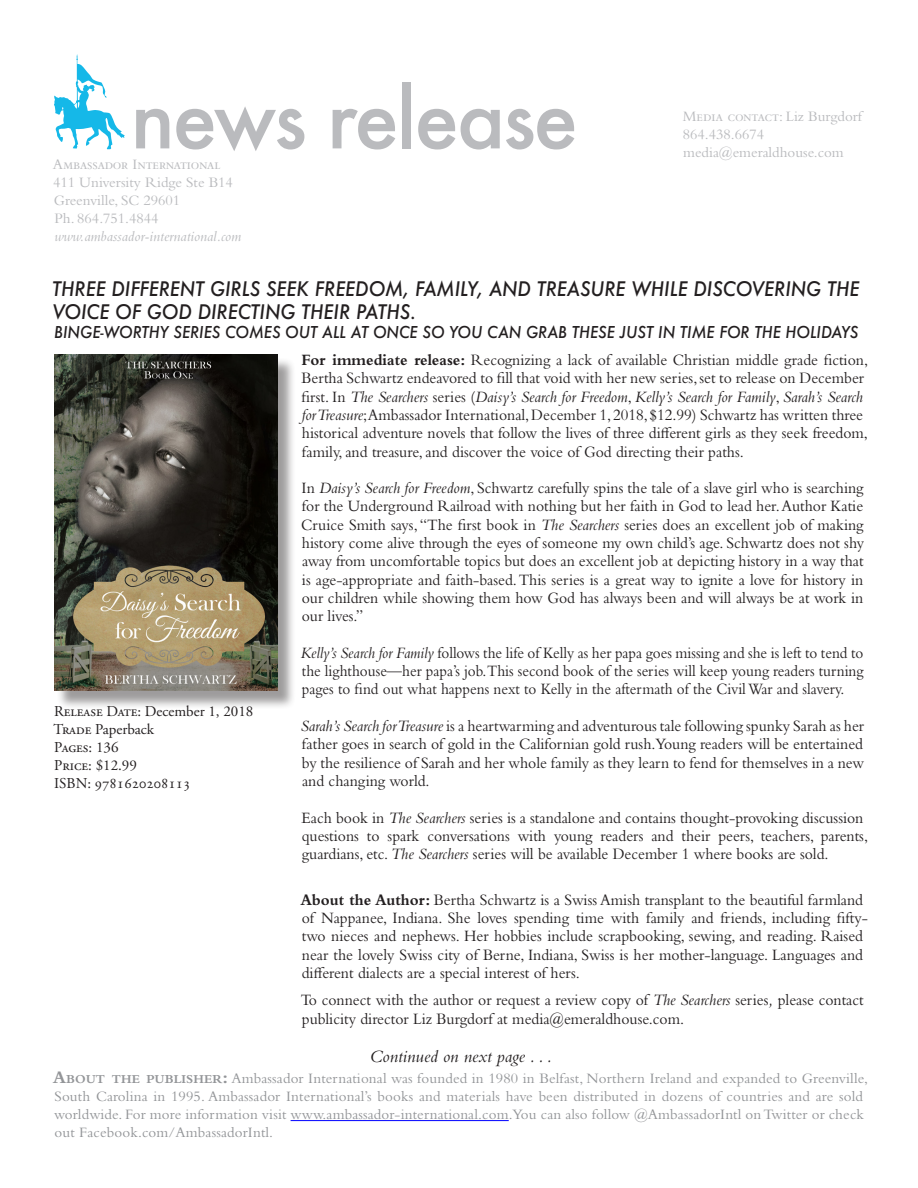
<style>
.page{position:relative;width:918px;height:1188px;background:#fff}
.page>*{position:absolute;margin:0;border:0;box-sizing:border-box;transform-origin:0 0}
.t1{font:500 81px "Futura";letter-spacing:-.03em;color:#babbbe}
.Main_Title{font:italic 500 19.5px/23.4px "Futura";color:#231f20;scale:.96 1}
.t2{font:italic 18px "Bembo Std";color:#231f20}
.News_Release_Main_Pa{font:16.5px/18.3px "Bembo Std";color:#231f20;scale:.95 1}
.News_Release_Main_Pa-2{font:16.5px/18.3px "Bembo Std";color:#231f20;text-align:justify;scale:.92 1}
.Main_Title-2{font:italic 500 15.9px "Futura";color:#231f20;scale:.96 1}
.t3{font:15px/18px "Bembo Std";letter-spacing:.01em;color:#939598}
.t4{font:15px "Bembo Std";color:#babbbe}
.t5{font:15px "Adobe Garamond Pro";color:#231f20}
.t6{font:italic 15px "Bembo Std";color:#babbbe}
.t7{font:15px "Bembo Std";letter-spacing:-.02em;color:#babbbe}
.s1{font-weight:700}
.s2{font-style:italic}
.s3{font-weight:700;font-size:18px}
.s4{font-weight:700;font-size:12.6px}
</style>
<div class="page">
<svg style="left:54px;top:54px;width:71px;height:95px"></svg>
<hr style="left:291px;top:1120px;width:218px;height:1px;background:#00f">
<div style="left:56px;top:357px;width:240px;height:353px;background:#231f20;opacity:.44"></div>
<img style="left:54px;top:355px;width:224px;height:336px">
<p class="t1" style="left:131px;top:63px;width:449px">news release</p>
<p class="t7" style="left:53px;top:155px;width:169px">Ambassador International</p>
<p class="t4" style="left:53px;top:173px;width:181px">411 University Ridge Ste B14</p>
<p class="t4" style="left:54px;top:191px;width:128px">Greenville, SC 29601</p>
<p class="t4" style="left:54px;top:209px;width:106px">Ph. 864.751.4844</p>
<p class="t6" style="left:54px;top:227px;width:188px">www.ambassador-international.com</p>
<p class="t4" style="left:683px;top:108px;width:181px">Media contact: Liz Burgdorf</p>
<p class="t4" style="left:683px;top:126px;width:83px">864.438.6674</p>
<p class="t4" style="left:683px;top:144px;width:160px">media@emeraldhouse.com</p>
<p class="Main_Title" style="left:52px;top:277px;width:842px">THREE DIFFERENT GIRLS SEEK FREEDOM, FAMILY, AND TREASURE WHILE DISCOVERING THE<br>VOICE OF GOD DIRECTING THEIR PATHS.</p>
<p class="Main_Title-2" style="left:54px;top:321px;width:839px">BINGE-WORTHY SERIES COMES OUT ALL AT ONCE SO YOU CAN GRAB THESE JUST IN TIME FOR THE HOLIDAYS</p>
<p class="t5" style="left:54px;top:702px;width:201px">Release Date: December 1, 2018</p>
<p class="t5" style="left:54px;top:720px;width:102px">Trade Paperback</p>
<p class="t5" style="left:54px;top:738px;width:66px">Pages: 136</p>
<p class="t5" style="left:54px;top:756px;width:84px">Price: $12.99</p>
<p class="t5" style="left:54px;top:774px;width:138px">ISBN: 9781620208113</p>
<p class="News_Release_Main_Pa" style="left:302px;top:350px;width:598px"><span class="s1">For immediate release:</span> Recognizing a lack of available Christian middle grade fiction, Bertha Schwartz endeavored to fill that void with her new series, set to release on December first. In <span class="s2">The Searchers</span> series (<span class="s2">Daisy’s Search for Freedom</span>, <span class="s2">Kelly’s Search for Family</span>, <span class="s2">Sarah’s Search for Treasure</span>;Ambassador International, December 1, 2018, $12.99) Schwartz has written three historical adventure novels that follow the lives of three different girls as they seek freedom, family, and treasure, and discover the voice of God directing their paths.</p>
<p class="News_Release_Main_Pa" style="left:301px;top:479px;width:594px;text-align:justify">In <span class="s2">Daisy’s Search for Freedom</span>, Schwartz carefully spins the tale of a slave girl who is searching for the Underground Railroad with nothing but her faith in God to lead her. Author Katie Cruice Smith says, “The first book in <span class="s2">The Searchers</span> series does an excellent job of making history come alive through the eyes of someone my own child’s age. Schwartz does not shy away from uncomfortable topics but does an excellent job at depicting history in a way that is age-appropriate and faith-based. This series is a great way to ignite a love for history in our children while showing them how God has always been and will always be at work in our lives.”</p>
<p class="News_Release_Main_Pa-2" style="left:300px;top:643px;width:614px"><span class="s2">Kelly’s Search for Family</span> follows the life of Kelly as her papa goes missing and she is left to tend to the lighthouse—her papa’s job.This second book of the series will keep young readers turning pages to find out what happens next to Kelly in the aftermath of the Civil War and slavery.</p>
<p class="News_Release_Main_Pa" style="left:301px;top:716px;width:595px;text-align:justify"><span class="s2">Sarah’s Search for Treasure</span> is a heartwarming and adventurous tale following spunky Sarah as her father goes in search of gold in the Californian gold rush.Young readers will be entertained by the resilience of Sarah and her whole family as they learn to fend for themselves in a new and changing world.</p>
<p class="News_Release_Main_Pa" style="left:302px;top:808px;width:598px">Each book in <span class="s2">The Searchers</span> series is a standalone and contains thought-provoking discussion questions to spark conversations with young readers and their peers, teachers, parents, guardians, etc. <span class="s2">The Searchers</span> series will be available December 1 where books are sold.</p>
<p class="News_Release_Main_Pa" style="left:300px;top:890px;width:599px"><span class="s1">About the Author:</span> Bertha Schwartz is a Swiss Amish transplant to the beautiful farmland of Nappanee, Indiana. She loves spending time with family and friends, including fifty&shy;two nieces and nephews. Her hobbies include scrapbooking, sewing, and reading. Raised near the lovely Swiss city of Berne, Indiana, Swiss is her mother-language. Languages and different dialects are a special interest of hers.</p>
<p class="News_Release_Main_Pa" style="left:301px;top:991px;width:594px">To connect with the author or request a review copy of <span class="s2">The Searchers</span> series<span class="s2">,</span> please contact publicity director Liz Burgdorf at media@emeraldhouse.com.</p>
<p class="t2" style="left:369px;top:1045px;width:184px">Continued on next page . . .</p>
<p class="t3" style="left:53px;top:1069px;width:817px"><span class="s3">A</span><span class="s4">BOUT THE PUBLISHER</span><span class="s3">:</span> Ambassador International was founded in 1980 in Belfast, Northern Ireland and expanded to Greenville, South Carolina in 1995. Ambassador International’s books and materials have been distributed in dozens of countries and are sold worldwide. For more information visit www.ambassador-international.com. You can also follow @AmbassadorIntl on Twitter or check out Facebook.com/AmbassadorIntl.</p>
</div>
